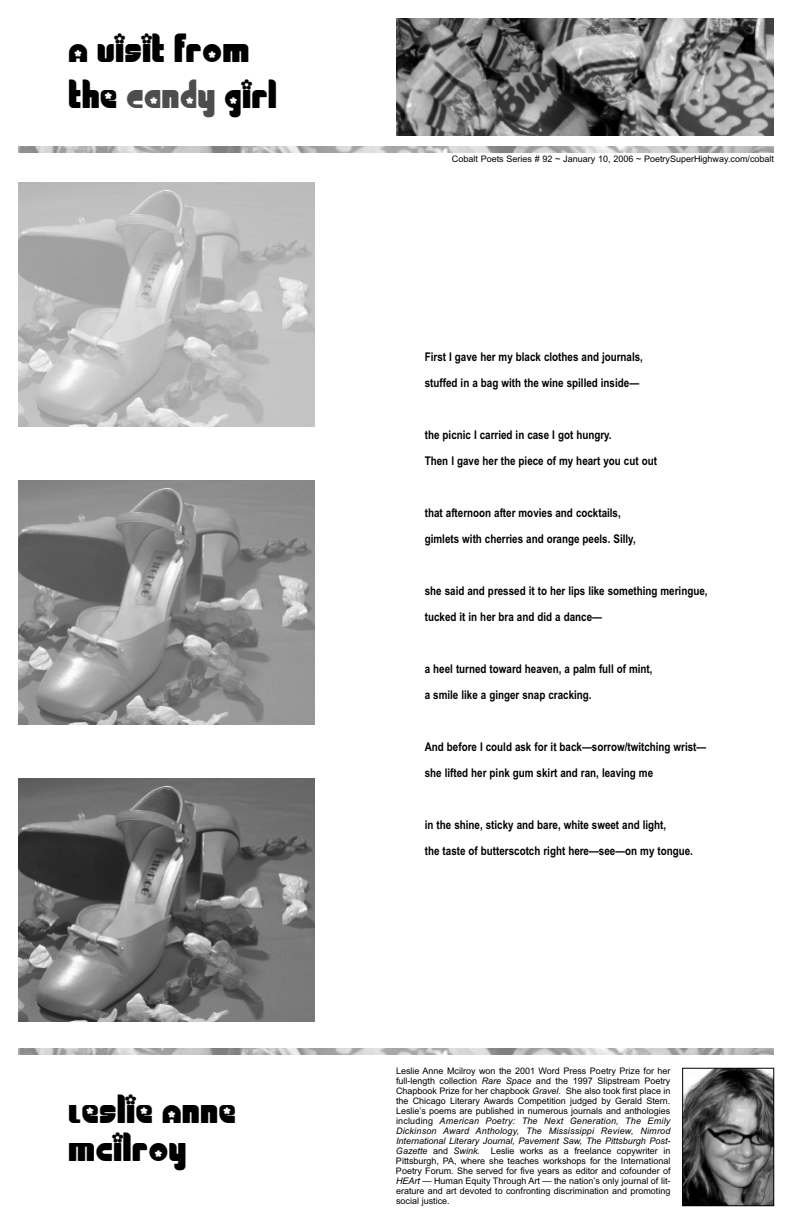
<style>
.page{position:relative;width:792px;height:1224px;background:#fff}
.page>*{position:absolute;margin:0;border:0;box-sizing:border-box;transform-origin:0 0}
.t1{font:36px/38px "Chick";letter-spacing:.05em;color:#000}
.t2{font:700 12px/26px "Arial Narrow";color:#000}
.t3{font:9px/10px "Arial";color:#000;text-align:justify}
.s1{color:#4d4d4d}
.s2{font-style:italic}
</style>
<div class="page">
<img style="left:18px;top:183px;width:296px;height:243px">
<img style="left:18px;top:481px;width:296px;height:243px">
<img style="left:18px;top:778px;width:296px;height:244px">
<img style="left:684px;top:1070px;width:88px;height:134px">
<div style="left:682px;top:1068px;width:92px;height:138px;border:1px solid #000"></div>
<img style="left:396px;top:18px;width:378px;height:117px">
<img style="left:18px;top:1048px;width:756px;height:6px">
<img style="left:18px;top:147px;width:756px;height:5px">
<h1 class="t1" style="left:69px;top:29px;width:209px;line-height:46.4px">A Visit from the <span class="s1">Candy</span> Girl</h1>
<h1 class="t1" style="left:69px;top:1094px;width:168px">Leslie Anne<br>Mcilroy</h1>
<p class="t3" style="left:452px;top:154px;width:324px">Cobalt Poets Series # 92 ~ January 10, 2006 ~ PoetrySuperHighway.com/cobalt</p>
<h2 class="t2" style="left:425px;top:344px;width:220px">First I gave her my black clothes and journals, stuffed in a bag with the wine spilled inside—</h2>
<h2 class="t2" style="left:425px;top:422px;width:234px">the picnic I carried in case I got hungry.<br>Then I gave her the piece of my heart you cut out</h2>
<h2 class="t2" style="left:425px;top:500px;width:212px">that afternoon after movies and cocktails, gimlets with cherries and orange peels. Silly,</h2>
<h2 class="t2" style="left:425px;top:578px;width:284px">she said and pressed it to her lips like something meringue, tucked it in her bra and did a dance—</h2>
<h2 class="t2" style="left:425px;top:656px;width:229px">a heel turned toward heaven, a palm full of mint, a smile like a ginger snap cracking.</h2>
<h2 class="t2" style="left:425px;top:734px;width:283px">And before I could ask for it back—sorrow/twitching wrist— she lifted her pink gum skirt and ran, leaving me</h2>
<h2 class="t2" style="left:425px;top:812px;width:270px">in the shine, sticky and bare, white sweet and light,<br>the taste of butterscotch right here—see—on my tongue.</h2>
<p class="t3" style="left:396px;top:1066px;width:276px">Leslie Anne Mcilroy won the 2001 Word Press Poetry Prize for her full-length collection <span class="s2">Rare Space</span> and the 1997 Slipstream Poetry Chapbook Prize for her chapbook <span class="s2">Gravel</span>. She also took first place in the Chicago Literary Awards Competition judged by Gerald Stern.<br>Leslie’s poems are published in numerous journals and anthologies including <span class="s2">American Poetry: The Next Generation, The Emily Dickinson Award Anthology, The Mississippi Review, Nimrod International Literary Journal, Pavement Saw, The Pittsburgh Post-Gazette</span> and <span class="s2">Swink.</span> Leslie works as a freelance copywriter in Pittsburgh, PA, where she teaches workshops for the International Poetry Forum. She served for five years as editor and cofounder of <span class="s2">HEArt</span> — Human Equity Through Art — the nation’s only journal of lit&shy;erature and art devoted to confronting discrimination and promoting social justice.</p>
</div>
